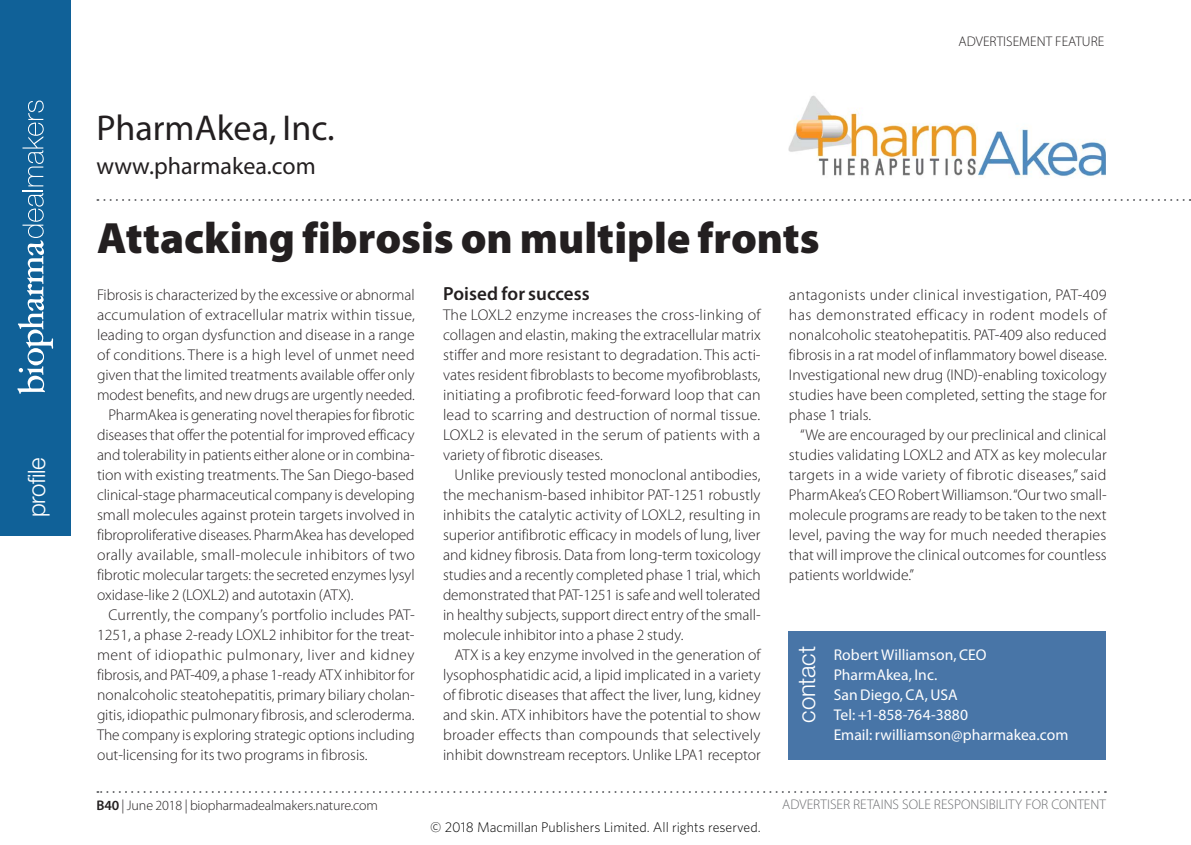
<style>
.page{position:relative;width:1191px;height:845px;background:#fff}
.page>*{position:absolute;margin:0;border:0;box-sizing:border-box;transform-origin:0 0}
.t1{font:900 44px "Myriad Pro";color:#231f20}
.Company_name{font:36px "Myriad Pro";color:#231f20}
.Company_website{font:24px "Myriad Pro";color:#231f20}
.Side_tab_text{font:300 24px "Helvetica Neue LT Std";letter-spacing:-.01em;color:#fff}
.Contact_tab{font:300 24px "Helvetica Neue LT Std";letter-spacing:-.01em;color:#fff}
.Crosshead{font:600 19px "Myriad Pro";letter-spacing:.005em;color:#231f20}
.Body_text{font:300 15.6px/20px "Myriad Pro";color:#231f20;text-align:justify}
.Body_first{font:300 15.6px/20px "Myriad Pro";color:#231f20;text-align:justify}
.Contact{font:15.6px "Myriad Pro";color:#fff}
.t2{font:300 14px "Whitney";color:#000}
.Advertiser_responsib{font:300 14px "Myriad Pro";color:#6c6d70}
.Page_footer_left{font:300 14px "Myriad Pro";letter-spacing:-.01em;color:#231f20}
.Advertisement_featur{font:300 14px "Myriad Pro";color:#231f20}
.s1{font-weight:600}
</style>
<div class="page">
<svg style="left:97px;top:791px;width:1002px;height:2px"></svg>
<div style="left:0;top:0;width:70px;height:535px;background:#106198"></div>
<svg style="left:97px;top:199px;width:1086px;height:2px"></svg>
<svg style="left:17px;top:101px;width:36px;height:293px"></svg>
<img style="left:788px;top:95px;width:318px;height:83px">
<div style="left:788px;top:631px;width:318px;height:129px;background:#4875a7"></div>
<p class="Side_tab_text" style="left:22px;top:517px;width:62px;rotate:-90deg">profile</p>
<p class="Company_name" style="left:96px;top:108px;width:240px">PharmAkea, Inc.</p>
<p class="Company_website" style="left:96px;top:153px;width:221px">www.pharmakea.com</p>
<p class="Advertisement_featur" style="left:958px;top:34px;width:147px">ADVERTISEMENT FEATURE</p>
<p class="t1" style="left:97px;top:213px;width:724px">Attacking fibrosis on multiple fronts</p>
<p class="Body_first" style="left:97px;top:285px;width:319px">Fibrosis is characterized by the excessive or abnormal accumulation of extracellular matrix within tissue, leading to organ dysfunction and disease in a range of conditions. There is a high level of unmet need given that the limited treatments available offer only modest benefits, and new drugs are urgently needed.</p>
<p class="Body_text" style="left:97px;top:405px;width:319px;text-indent:11px">PharmAkea is generating novel therapies for fibrotic diseases that offer the potential for improved efficacy and tolerability in patients either alone or in combina&shy;tion with existing treatments. The San Diego-based clinical-stage pharmaceutical company is developing small molecules against protein targets involved in fibroproliferative diseases. PharmAkea has developed orally available, small-molecule inhibitors of two fibrotic molecular targets: the secreted enzymes lysyl oxidase-like 2 (LOXL2) and autotaxin (ATX).</p>
<p class="Body_text" style="left:97px;top:605px;width:319px;text-indent:11px">Currently, the company’s portfolio includes PAT-1251, a phase 2-ready LOXL2 inhibitor for the treat&shy;ment of idiopathic pulmonary, liver and kidney fibrosis, and PAT-409, a phase 1-ready ATX inhibitor for nonalcoholic steatohepatitis, primary biliary cholan&shy;gitis, idiopathic pulmonary fibrosis, and scleroderma.<br>The company is exploring strategic options including out-licensing for its two programs in fibrosis.</p>
<p class="Crosshead" style="left:443px;top:283px;width:148px">Poised for success</p>
<p class="Body_first" style="left:443px;top:305px;width:319px">The LOXL2 enzyme increases the cross-linking of collagen and elastin, making the extracellular matrix stiffer and more resistant to degradation. This acti&shy;vates resident fibroblasts to become myofibroblasts, initiating a profibrotic feed-forward loop that can lead to scarring and destruction of normal tissue.<br>LOXL2 is elevated in the serum of patients with a variety of fibrotic diseases.</p>
<p class="Body_text" style="left:443px;top:465px;width:319px;text-indent:11px">Unlike previously tested monoclonal antibodies, the mechanism-based inhibitor PAT-1251 robustly inhibits the catalytic activity of LOXL2, resulting in superior antifibrotic efficacy in models of lung, liver and kidney fibrosis. Data from long-term toxicology studies and a recently completed phase 1 trial, which demonstrated that PAT-1251 is safe and well tolerated in healthy subjects, support direct entry of the small&shy;molecule inhibitor into a phase 2 study.</p>
<p class="Body_text" style="left:443px;top:645px;width:319px;text-indent:11px">ATX is a key enzyme involved in the generation of lysophosphatidic acid, a lipid implicated in a variety of fibrotic diseases that affect the liver, lung, kidney and skin. ATX inhibitors have the potential to show broader effects than compounds that selectively inhibit downstream receptors. Unlike LPA1 receptor</p>
<p class="Body_text" style="left:789px;top:285px;width:319px">antagonists under clinical investigation, PAT-409 has demonstrated efficacy in rodent models of nonalcoholic steatohepatitis. PAT-409 also reduced fibrosis in a rat model of inflammatory bowel disease.<br>Investigational new drug (IND)-enabling toxicology studies have been completed, setting the stage for phase 1 trials.</p>
<p class="Body_text" style="left:789px;top:425px;width:319px;text-indent:11px">“We are encouraged by our preclinical and clinical studies validating LOXL2 and ATX as key molecular targets in a wide variety of fibrotic diseases,” said PharmAkea’s CEO Robert Williamson. “Our two small&shy;molecule programs are ready to be taken to the next level, paving the way for much needed therapies that will improve the clinical outcomes for countless patients worldwide.”</p>
<p class="Contact_tab" style="left:792px;top:722px;width:78px;rotate:-90deg">contact</p>
<p class="Contact" style="left:833px;top:646px;width:154px">Robert Williamson, CEO</p>
<p class="Contact" style="left:833px;top:666px;width:105px">PharmAkea, Inc.</p>
<p class="Contact" style="left:833px;top:686px;width:125px">San Diego, CA, USA</p>
<p class="Contact" style="left:833px;top:706px;width:136px">Tel: +1-858-764-3880</p>
<p class="Contact" style="left:833px;top:726px;width:236px">Email: rwilliamson@pharmakea.com</p>
<p class="Page_footer_left" style="left:96px;top:797px;width:283px"><span class="s1">B40</span> | June 2018 | biopharmadealmakers.nature.com</p>
<p class="Advertiser_responsib" style="left:782px;top:797px;width:325px">ADVERTISER RETAINS SOLE RESPONSIBILITY FOR CONTENT</p>
<p class="t2" style="left:430px;top:818px;width:332px">© 2018 Macmillan Publishers Limited. All rights reserved.</p>
</div>
